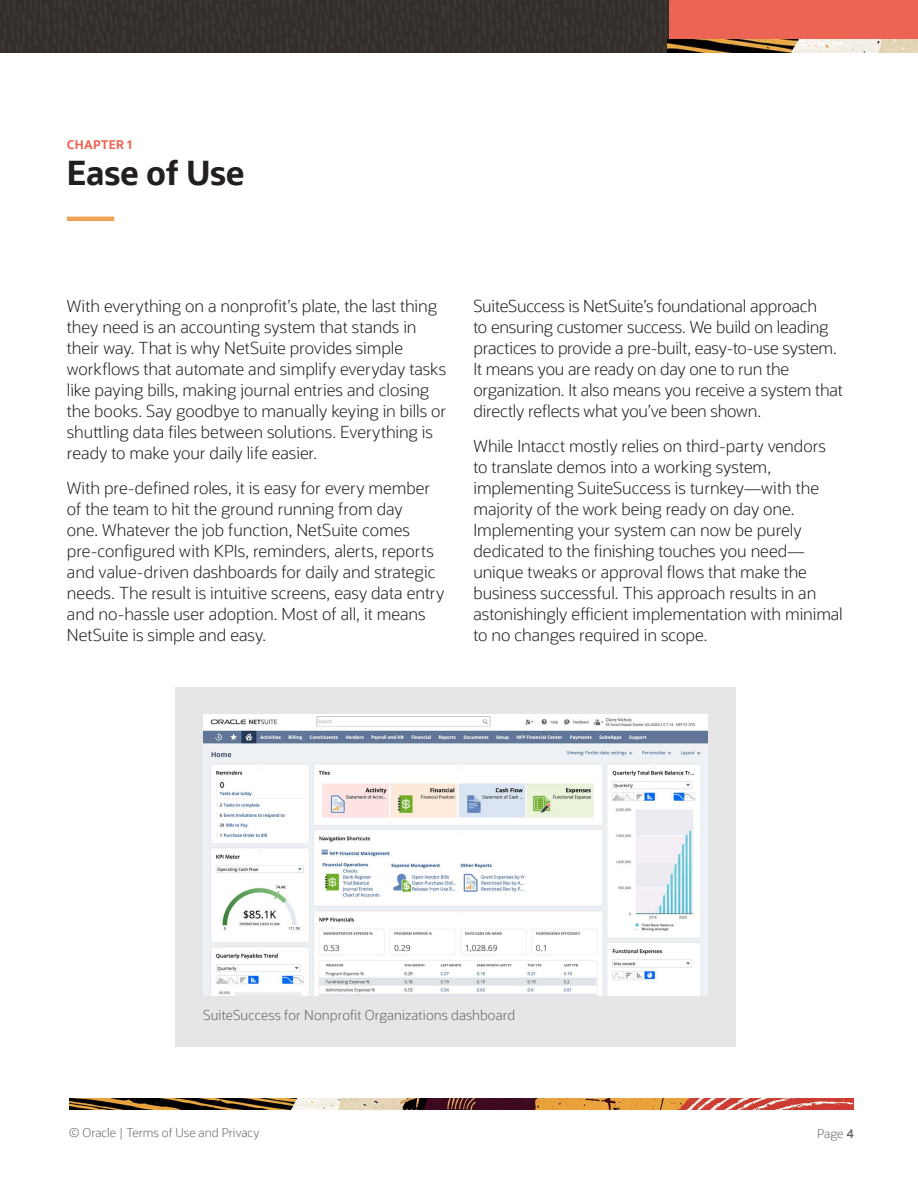
<style>
.page{position:relative;width:918px;height:1188px;background:#fff}
.page>*{position:absolute;margin:0;border:0;box-sizing:border-box;transform-origin:0 0}
.read-time{font:700 33px "Oracle Sans";letter-spacing:-.01em;color:#231f20}
.Main_Body_2016{font:300 16.5px/21px "Oracle Sans";letter-spacing:-.005em;color:#231f20}
.Caption_2016{font:300 13.5px "Oracle Sans";letter-spacing:.005em;color:#656666}
.t1{font:300 12px "Oracle Sans";color:#666}
.read-time-2{font:700 12px "Oracle Sans";letter-spacing:.025em;color:#ec6554}
.s1{font-weight:600}
</style>
<div class="page">
<div style="left:669px;top:0;width:249px;height:50px;background:#ec6554"></div>
<img style="left:0;top:0;width:669px;height:52px">
<img style="left:668px;top:39px;width:250px;height:13px">
<img style="left:70px;top:1099px;width:784px;height:10px">
<hr style="left:67px;top:217px;width:47px;height:4px;background:#eea357">
<div style="left:175px;top:687px;width:560px;height:359px;background:#e6e6e6"></div>
<img style="left:203px;top:714px;width:504px;height:282px">
<p class="read-time-2" style="left:67px;top:137px;width:67px">CHAPTER 1</p>
<p class="read-time" style="left:67px;top:152px;width:179px">Ease of Use</p>
<p class="Main_Body_2016" style="left:67px;top:296px;width:381px">With everything on a nonprofit’s plate, the last thing they need is an accounting system that stands in their way. That is why NetSuite provides simple workflows that automate and simplify everyday tasks like paying bills, making journal entries and closing the books. Say goodbye to manually keying in bills or shuttling data files between solutions. Everything is ready to make your daily life easier.</p>
<p class="Main_Body_2016" style="left:67px;top:477px;width:379px">With pre-defined roles, it is easy for every member of the team to hit the ground running from day<br>one. Whatever the job function, NetSuite comes pre-configured with KPIs, reminders, alerts, reports and value-driven dashboards for daily and strategic needs. The result is intuitive screens, easy data entry and no-hassle user adoption. Most of all, it means NetSuite is simple and easy.</p>
<p class="Main_Body_2016" style="left:473px;top:296px;width:371px">SuiteSuccess is NetSuite’s foundational approach<br>to ensuring customer success. We build on leading practices to provide a pre-built, easy-to-use system.<br>It means you are ready on day one to run the organization. It also means you receive a system that directly reflects what you’ve been shown.</p>
<p class="Main_Body_2016" style="left:473px;top:435px;width:371px">While Intacct mostly relies on third-party vendors to translate demos into a working system, implementing SuiteSuccess is turnkey—with the majority of the work being ready on day one.<br>Implementing your system can now be purely dedicated to the finishing touches you need— unique tweaks or approval flows that make the business successful. This approach results in an astonishingly efficient implementation with minimal to no changes required in scope.</p>
<p class="Caption_2016" style="left:203px;top:1007px;width:313px">SuiteSuccess for Nonprofit Organizations dashboard</p>
<p class="t1" style="left:69px;top:1126px;width:192px">© Oracle | Terms of Use and Privacy</p>
<p class="t1" style="left:817px;top:1127px;width:38px">Page <span class="s1">4</span></p>
</div>
